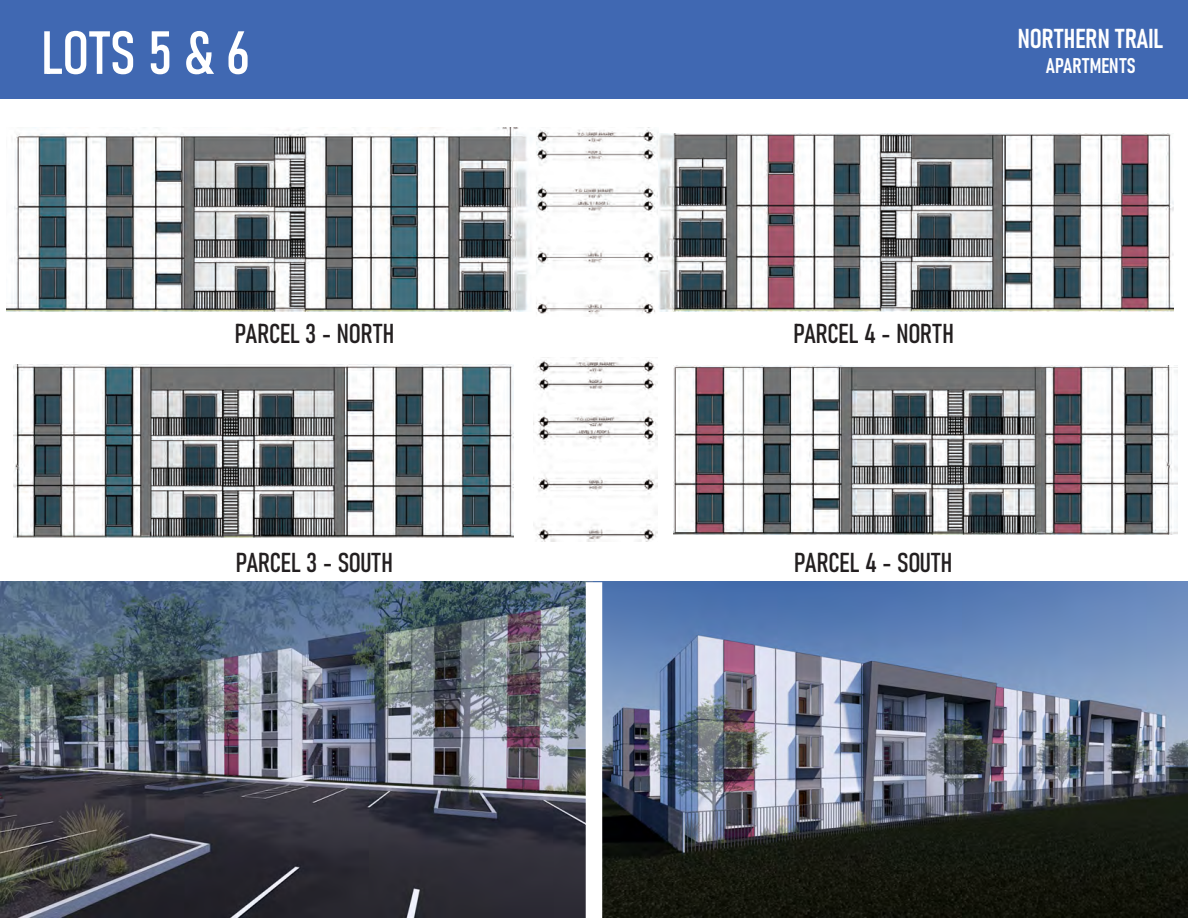
<style>
.page{position:relative;width:1188px;height:918px;background:#fff}
.page>*{position:absolute;margin:0;border:0;box-sizing:border-box;transform-origin:0 0}
.t1{font:60px "Bahnschrift";color:#fff}
.t2{font:27px "Bahnschrift";letter-spacing:-.005em;color:#231f20}
.t3{font:27px "Bahnschrift";color:#fff}
.t4{font:21px "Bahnschrift";color:#fff}
</style>
<div class="page">
<div style="left:0;top:0;width:1188px;height:99px;background:#4068b2"></div>
<img style="left:0;top:582px;width:586px;height:336px">
<img style="left:602px;top:582px;width:586px;height:336px">
<img style="left:7px;top:127px;width:651px;height:188px">
<img style="left:658px;top:134px;width:515px;height:177px">
<img style="left:673px;top:365px;width:505px;height:169px">
<img style="left:13px;top:365px;width:501px;height:172px">
<img style="left:534px;top:358px;width:123px;height:184px">
<h1 class="t1" style="left:41px;top:7px;width:210px">LOTS 5 &amp; 6</h1>
<p class="t3" style="left:1018px;top:18px;width:147px">NORTHERN TRAIL</p>
<p class="t4" style="left:1046px;top:49px;width:92px">APARTMENTS</p>
<p class="t2" style="left:235px;top:313px;width:161px">PARCEL 3 - NORTH</p>
<p class="t2" style="left:793px;top:313px;width:162px">PARCEL 4 - NORTH</p>
<p class="t2" style="left:236px;top:542px;width:159px">PARCEL 3 - SOUTH</p>
<p class="t2" style="left:794px;top:542px;width:160px">PARCEL 4 - SOUTH</p>
</div>
